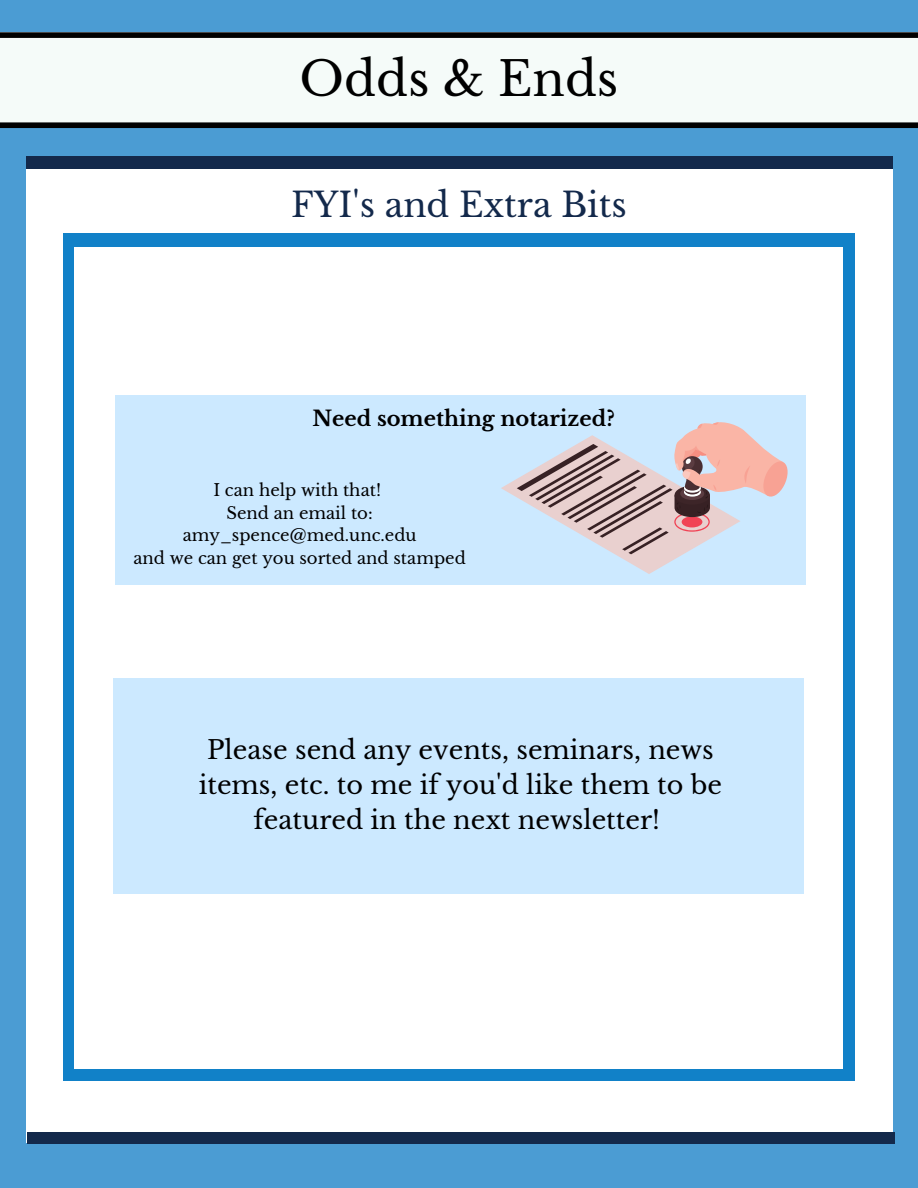
<style>
.page{position:relative;width:918px;height:1188px;background:#4b9cd3}
.page>*{position:absolute;margin:0;border:0;box-sizing:border-box;transform-origin:0 0}
.t1{font:47.25px "Libre Baskerville";color:#000}
.t2{font:33.75px "Libre Baskerville";color:#13294b}
.t3{font:25.5px/34.8px "Libre Baskerville";color:#000;text-align:center}
.t4{font:700 21px "Libre Baskerville";color:#000}
.t5{font:16.5px/22.5px "Libre Baskerville";color:#000;text-align:center}
</style>
<div class="page">
<div style="left:0;top:32px;width:918px;height:96px;background:#f5fbf9"></div>
<div style="left:0;top:32px;width:918px;height:6px;background:#000"></div>
<div style="left:0;top:122px;width:918px;height:6px;background:#000"></div>
<div style="left:27px;top:156px;width:866px;height:987px;background:#fff"></div>
<div style="left:27px;top:156px;width:866px;height:13px;background:#13294b"></div>
<div style="left:27px;top:1132px;width:867px;height:11px;background:#13294b"></div>
<div style="left:63px;top:233px;width:792px;height:847px;background:#1181c8"></div>
<div style="left:74px;top:247px;width:769px;height:822px;background:#fff"></div>
<div style="left:115px;top:395px;width:691px;height:190px;background:#cce9ff"></div>
<svg style="left:501px;top:422px;width:287px;height:152px"></svg>
<div style="left:113px;top:678px;width:691px;height:216px;background:#cce9ff"></div>
<h1 class="t1" style="left:300px;top:50px;width:320px">Odds &amp; Ends</h1>
<h2 class="t2" style="left:291px;top:185px;width:337px">FYI's and Extra Bits</h2>
<p class="t4" style="left:313px;top:405px;width:304px">Need something notarized?</p>
<p class="t5" style="left:133px;top:479px;width:334px">I can help with that!<br>Send an email to: amy_spence@med.unc.edu<br>and we can get you sorted and stamped</p>
<p class="t3" style="left:199px;top:733px;width:525px">Please send any events, seminars, news items, etc. to me if you'd like them to be featured in the next newsletter!</p>
</div>
